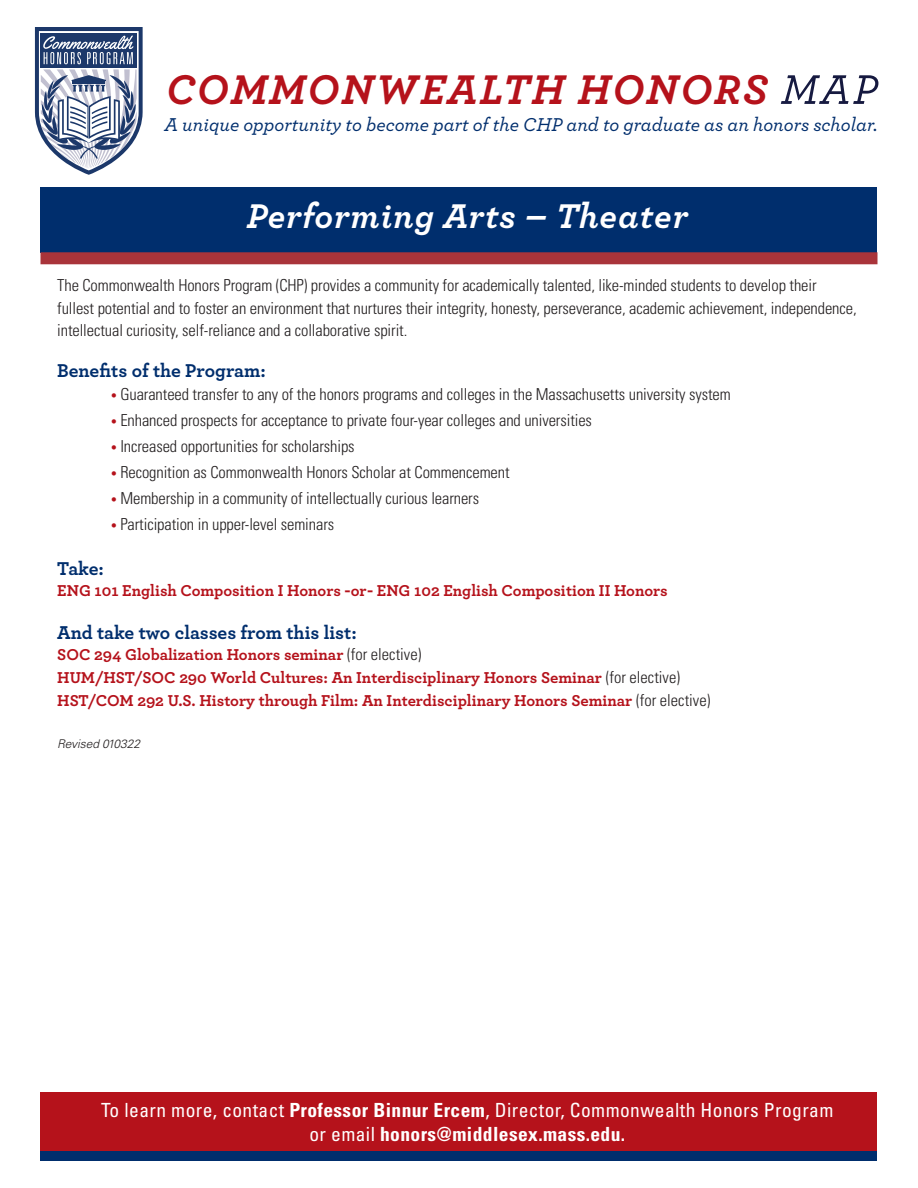
<style>
.page{position:relative;width:918px;height:1188px;background:#fff}
.page>*{position:absolute;margin:0;border:0;box-sizing:border-box;transform-origin:0 0}
.t1{font:italic 700 43.5px "Archer Pro";letter-spacing:.05em;color:#b5121b}
.t2{font:italic 700 36px "Archer Pro";letter-spacing:.025em;color:#fff}
.White_footer_text-LZ{font:condensed 19.5px "Univers LT Std";letter-spacing:.02em;color:#fff}
.Subheader{font:italic 500 19.5px "Archer Pro";color:#002e6d}
.Blue_headers_LZ{font:700 19.5px "Archer Pro";color:#002e6d}
.White_footer_text-LZ-2{font:700 condensed 19.5px "Univers LT Std";letter-spacing:.02em;color:#fff}
.bullets_LZ{font:300 condensed 16.5px "Univers LT Std";letter-spacing:-.005em;color:#231f20}
.Body_type{font:300 condensed 16.5px/22.5px "Univers LT Std";letter-spacing:-.005em;color:#231f20}
.Red_course_names__LZ{font:700 16.5px "Archer Pro";color:#b5121b}
.revision_date{font:italic 300 12px "Univers LT Std";letter-spacing:-.005em;color:#231f20}
.s1{font-weight:500;color:#fff}
.s2{font-family:"Archer Pro";font-weight:700;font-stretch:normal;color:#b5121b}
.s3{font-family:"Univers LT Std";font-weight:300;font-stretch:condensed;color:#231f20}
.s4{font-weight:700}
.s5{font-weight:400}
</style>
<div class="page">
<svg style="left:35px;top:27px;width:108px;height:148px"></svg>
<div style="left:40px;top:1148px;width:838px;height:13px;background:#002e6d"></div>
<div style="left:40px;top:1092px;width:838px;height:58px;background:#b5121b"></div>
<div style="left:40px;top:187px;width:838px;height:66px;background:#002e6d"></div>
<div style="left:40px;top:252px;width:838px;height:12px;background:#a9343a"></div>
<h1 class="t1" style="left:166px;top:55px;width:713px">COMMONWEALTH HONORS <span class="s1">MAP</span></h1>
<h2 class="Subheader" style="left:164px;top:110px;width:715px">A unique opportunity to become part of the CHP and to graduate as an honors scholar.</h2>
<h3 class="t2" style="left:247px;top:188px;width:443px">Performing Arts – Theater</h3>
<p class="Body_type" style="left:57px;top:274px;width:801px">The Commonwealth Honors Program (CHP) provides a community for academically talented, like-minded students to develop their fullest potential and to foster an environment that nurtures their integrity, honesty, perseverance, academic achievement, independence, intellectual curiosity, self-reliance and a collaborative spirit.</p>
<h4 class="Blue_headers_LZ" style="left:57px;top:355px;width:210px">Benefits of the Program:</h4>
<p class="bullets_LZ" style="left:111px;top:384px;width:621px"><span class="s2">•</span> Guaranteed transfer to any of the honors programs and colleges in the Massachusetts university system</p>
<p class="bullets_LZ" style="left:111px;top:410px;width:482px"><span class="s2">•</span> Enhanced prospects for acceptance to private four-year colleges and universities</p>
<p class="bullets_LZ" style="left:111px;top:436px;width:245px"><span class="s2">•</span> Increased opportunities for scholarships</p>
<p class="bullets_LZ" style="left:111px;top:462px;width:400px"><span class="s2">•</span> Recognition as Commonwealth Honors Scholar at Commencement</p>
<p class="bullets_LZ" style="left:111px;top:488px;width:369px"><span class="s2">•</span> Membership in a community of intellectually curious learners</p>
<p class="bullets_LZ" style="left:111px;top:514px;width:225px"><span class="s2">•</span> Participation in upper-level seminars</p>
<h4 class="Blue_headers_LZ" style="left:57px;top:553px;width:48px">Take:</h4>
<p class="Red_course_names__LZ" style="left:57px;top:577px;width:612px">ENG 101 English Composition I Honors -or- ENG 102 English Composition II Honors</p>
<h4 class="Blue_headers_LZ" style="left:57px;top:617px;width:301px">And take two classes from this list:</h4>
<p class="Red_course_names__LZ" style="left:57px;top:642px;width:366px">SOC 294 Globalization Honors seminar <span class="s3">(for elective)</span></p>
<p class="Red_course_names__LZ" style="left:57px;top:665px;width:624px">HUM/HST/SOC 290 World Cultures: An Interdisciplinary Honors Seminar <span class="s3">(for elective)</span></p>
<p class="Red_course_names__LZ" style="left:57px;top:688px;width:655px">HST/COM 292 U.S. History through Film: An Interdisciplinary Honors Seminar <span class="s3">(for elective)</span></p>
<p class="revision_date" style="left:57px;top:737px;width:84px">Revised 010322</p>
<p class="White_footer_text-LZ" style="left:101px;top:1097px;width:734px">To learn more, contact <span class="s4">Professor Binnur Ercem</span>, Director, Commonwealth Honors Program</p>
<p class="White_footer_text-LZ-2" style="left:309px;top:1122px;width:317px"><span class="s5">or email</span> honors@middlesex.mass.edu.</p>
</div>
